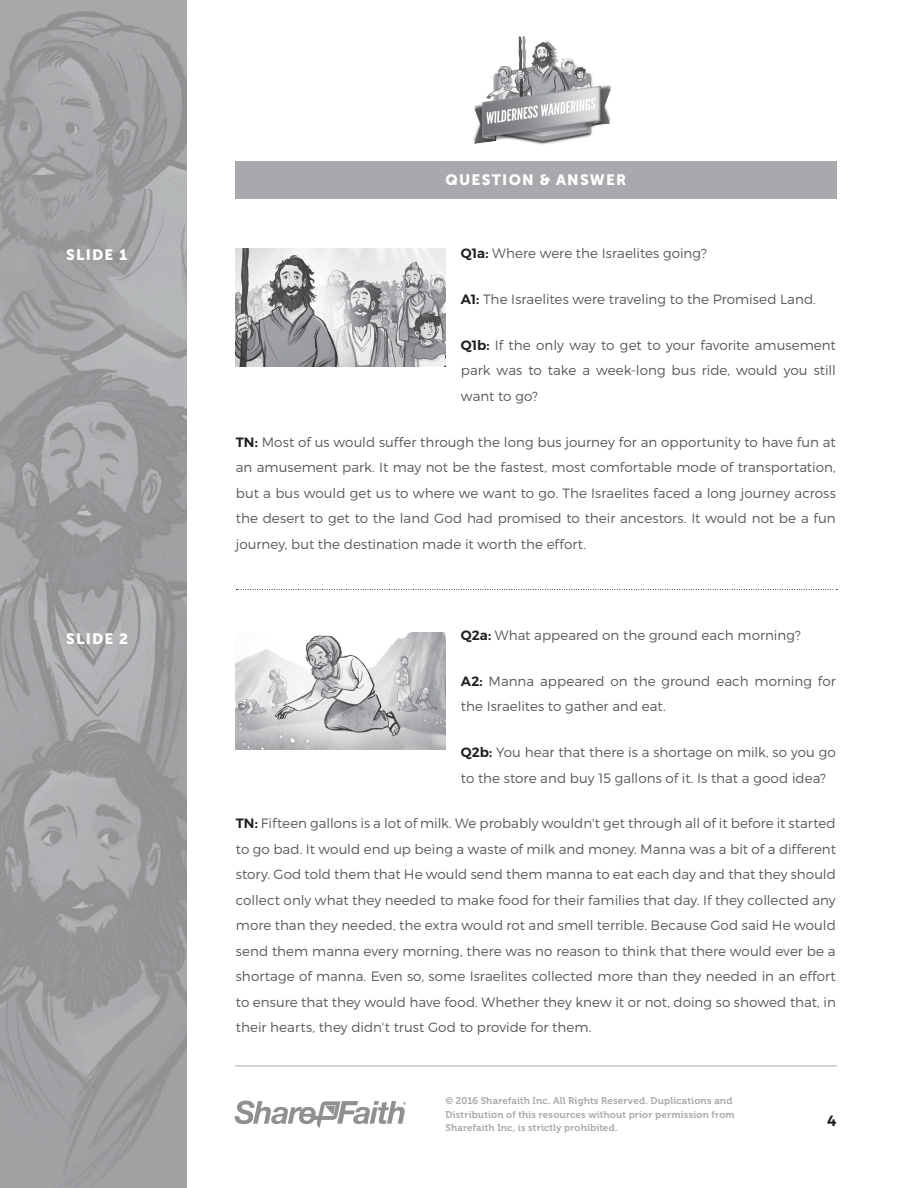
<style>
.page{position:relative;width:918px;height:1188px;background:#fff}
.page>*{position:absolute;margin:0;border:0;box-sizing:border-box;transform-origin:0 0}
.Heading{font:15px "Museo Sans 900";letter-spacing:.085em;color:#fff}
.t1{font:600 15px "Montserrat";color:#231f20}
.Bold-First-Paragraph{font:300 13.5px/25.5px "Montserrat";color:#58595b;text-align:justify}
.t2{font:9.75px/13.5px "Museo 700";letter-spacing:.015em;color:#a7a9ac}
.s1{font-weight:600;color:#231f20}
</style>
<div class="page">
<img style="left:0;top:0;width:187px;height:1188px">
<hr style="left:235px;top:1066px;width:602px;height:1px;background:#a7a9ac">
<svg style="left:235px;top:1101px;width:171px;height:27px"></svg>
<img style="left:473px;top:36px;width:139px;height:109px">
<svg style="left:236px;top:589px;width:601px;height:1px"></svg>
<div style="left:236px;top:161px;width:600px;height:37px;background:#a7a9ac"></div>
<img style="left:235px;top:249px;width:210px;height:117px">
<img style="left:235px;top:633px;width:210px;height:117px">
<p class="Heading" style="left:66px;top:246px;width:63px">SLIDE 1</p>
<p class="Heading" style="left:66px;top:630px;width:64px">SLIDE 2</p>
<p class="Heading" style="left:445px;top:171px;width:182px">QUESTION &amp; ANSWER</p>
<p class="Bold-First-Paragraph" style="left:461px;top:241px;width:248px"><span class="s1">Q1a:</span> Where were the Israelites going?</p>
<p class="Bold-First-Paragraph" style="left:461px;top:286px;width:357px"><span class="s1">A1:</span> The Israelites were traveling to the Promised Land.</p>
<p class="Bold-First-Paragraph" style="left:461px;top:332px;width:376px"><span class="s1">Q1b:</span> If the only way to get to your favorite amusement park was to take a week-long bus ride, would you still want to go?</p>
<p class="Bold-First-Paragraph" style="left:236px;top:429px;width:601px"><span class="s1">TN:</span> Most of us would suffer through the long bus journey for an opportunity to have fun at an amusement park. It may not be the fastest, most comfortable mode of transportation, but a bus would get us to where we want to go. The Israelites faced a long journey across the desert to get to the land God had promised to their ancestors. It would not be a fun journey, but the destination made it worth the effort.</p>
<p class="Bold-First-Paragraph" style="left:461px;top:622px;width:341px"><span class="s1">Q2a:</span> What appeared on the ground each morning?</p>
<p class="Bold-First-Paragraph" style="left:461px;top:668px;width:376px"><span class="s1">A2:</span> Manna appeared on the ground each morning for the Israelites to gather and eat.</p>
<p class="Bold-First-Paragraph" style="left:461px;top:739px;width:377px"><span class="s1">Q2b:</span> You hear that there is a shortage on milk, so you go to the store and buy 15 gallons of it. Is that a good idea?</p>
<p class="Bold-First-Paragraph" style="left:236px;top:811px;width:602px"><span class="s1">TN:</span> Fifteen gallons is a lot of milk. We probably wouldn't get through all of it before it started to go bad. It would end up being a waste of milk and money. Manna was a bit of a different story. God told them that He would send them manna to eat each day and that they should collect only what they needed to make food for their families that day. If they collected any more than they needed, the extra would rot and smell terrible. Because God said He would send them manna every morning, there was no reason to think that there would ever be a shortage of manna. Even so, some Israelites collected more than they needed in an effort to ensure that they would have food. Whether they knew it or not, doing so showed that, in their hearts, they didn't trust God to provide for them.</p>
<p class="t2" style="left:446px;top:1094px;width:291px">© 2016 Sharefaith Inc. All Rights Reserved. Duplications and<br>Distribution of this resources without prior permission from<br>Sharefaith Inc, is strictly prohibited.</p>
<p class="t1" style="left:827px;top:1112px;width:11px">4</p>
</div>
